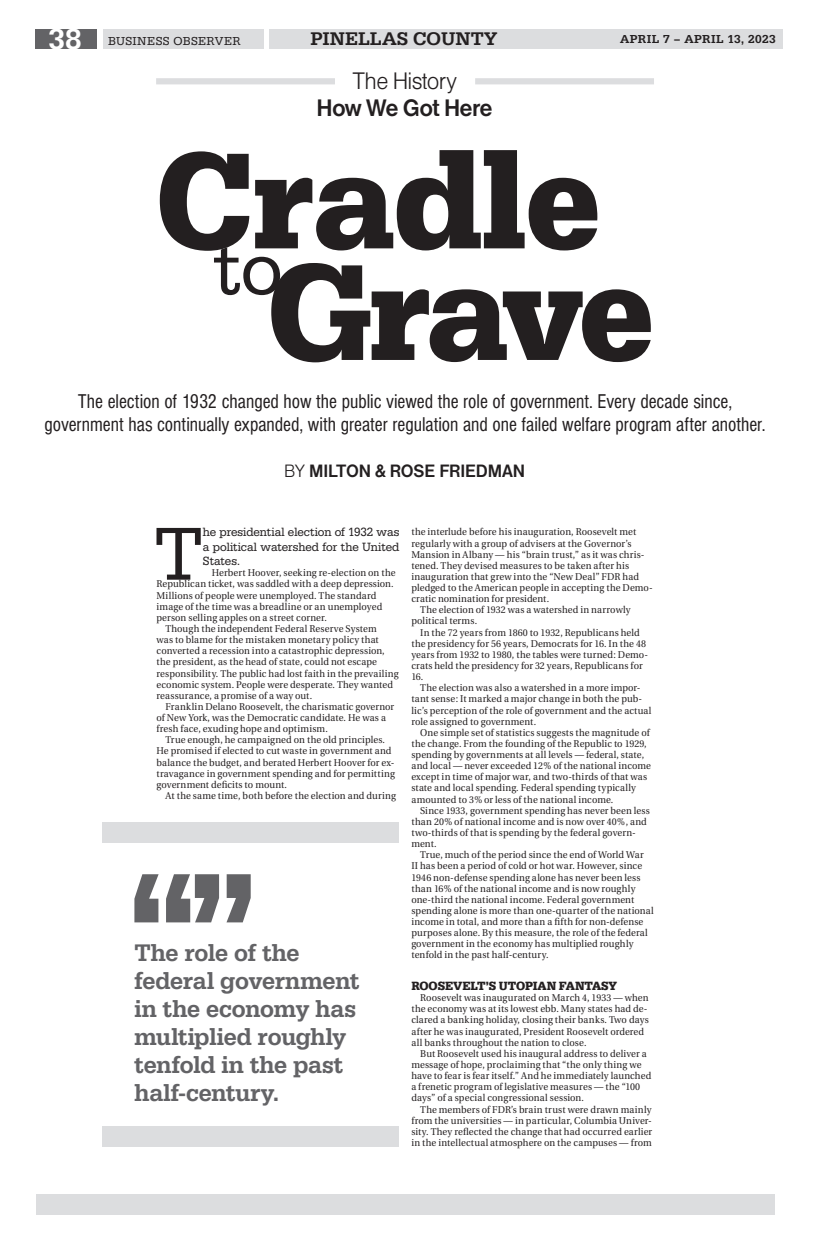
<style>
.page{position:relative;width:819px;height:1242px;background:#fff}
.page>*{position:absolute;margin:0;border:0;box-sizing:border-box;transform-origin:0 0}
.t1{font:700 141.8px "Serifa";letter-spacing:-.025em;color:#231f20;scale:.95 1}
.t2{font:78.3px "Serifa";color:#231f20;scale:.95 1}
.t3{font:77.6px "Serifa";color:#231f20;scale:.95 1}
.t4{font:500 30px "Serifa";color:#fff}
.t5{font:500 24.8px/28px "Serifa";letter-spacing:-.01em;color:#636366;scale:.95 1}
.t6{font:700 24.8px/26.9px "Nimbus San D";letter-spacing:-.03em;color:#231f20;text-align:center;scale:.95 1}
.t7{font:20.7px/22.8px "Nimbus San Con D";color:#231f20;text-align:center;scale:.95 1}
.t8{font:500 19px "Serifa";color:#231f20}
.t9{font:700 18.6px "Nimbus San D";letter-spacing:-.01em;color:#231f20;scale:.95 1}
.t10{font:12.4px/14.5px "Serifa";color:#231f20;text-align:justify;scale:.95 1}
.t11{font:700 12.4px "Serifa";letter-spacing:-.01em;color:#231f20;scale:.95 1}
.t12{font:500 12px "Serifa";letter-spacing:.03em;color:#231f20}
.t13{font:12px "Serifa";letter-spacing:.025em;color:#231f20}
.t14{font:9.8px "Utopia";letter-spacing:.01em;color:#231f20;scale:.95 1}
.s1{font-weight:300}
</style>
<div class="page">
<div style="left:269px;top:29px;width:514px;height:20px;background:#dcdddf"></div>
<div style="left:36px;top:29px;width:61px;height:20px;background:#636366"></div>
<div style="left:103px;top:29px;width:160px;height:20px;background:#dcdddf"></div>
<div style="left:36px;top:1194px;width:738px;height:21px;background:#dcdddf"></div>
<div style="left:156px;top:78px;width:179px;height:6px;background:#dcdddf"></div>
<div style="left:475px;top:78px;width:179px;height:6px;background:#dcdddf"></div>
<div style="left:102px;top:822px;width:297px;height:21px;background:#dcdddf"></div>
<div style="left:102px;top:1126px;width:297px;height:21px;background:#dcdddf"></div>
<svg style="left:134px;top:874px;width:117px;height:48px"></svg>
<h3 class="t4" style="left:49px;top:22px;width:35px">38</h3>
<p class="t13" style="left:108px;top:34px;width:134px">BUSINESS OBSERVER</p>
<h3 class="t8" style="left:310px;top:28px;width:188px">PINELLAS COUNTY</h3>
<p class="t12" style="left:620px;top:32px;width:157px">APRIL 7 – APRIL 13, 2023</p>
<p class="t6" style="left:317px;top:68px;width:187px"><span class="s1">The History<br></span>How We Got Here</p>
<p class="t1" style="left:156px;top:117px;width:469px">Cradle</p>
<p class="t2" style="left:214px;top:224px;width:74px">to</p>
<p class="t1" style="left:268px;top:228px;width:408px">Grave</p>
<p class="t7" style="left:45px;top:390px;width:760px">The election of 1932 changed how the public viewed the role of government. Every decade since, government has continually expanded, with greater regulation and one failed welfare program after another.</p>
<p class="t9" style="left:284px;top:460px;width:255px"><span class="s1">BY</span> MILTON &amp; ROSE FRIEDMAN</p>
<p class="t3" style="left:154px;top:510px;width:53px">T</p>
<p class="t10" style="left:203px;top:525px;width:208px">he presidential election of 1932 was a political watershed for the United States.</p>
<p class="t14" style="left:212px;top:568px;width:195px">Herbert Hoover, seeking re-election on the</p>
<p class="t14" style="left:157px;top:579px;width:251px">Republican ticket, was saddled with a deep depression.</p>
<p class="t14" style="left:157px;top:590px;width:233px">Millions of people were unemployed. The standard</p>
<p class="t14" style="left:157px;top:601px;width:239px">image of the time was a breadline or an unemployed</p>
<p class="t14" style="left:157px;top:612px;width:181px">person selling apples on a street corner.</p>
<p class="t14" style="left:165px;top:623px;width:224px">Though the independent Federal Reserve System</p>
<p class="t14" style="left:157px;top:634px;width:236px">was to blame for the mistaken monetary policy that</p>
<p class="t14" style="left:157px;top:646px;width:242px">converted a recession into a catastrophic depression,</p>
<p class="t14" style="left:157px;top:657px;width:234px">the president, as the head of state, could not escape</p>
<p class="t14" style="left:157px;top:668px;width:256px">responsibility. The public had lost faith in the prevailing</p>
<p class="t14" style="left:157px;top:679px;width:251px">economic system. People were desperate. They wanted</p>
<p class="t14" style="left:157px;top:690px;width:165px">reassurance, a promise of a way out.</p>
<p class="t14" style="left:165px;top:701px;width:242px">Franklin Delano Roosevelt, the charismatic governor</p>
<p class="t14" style="left:157px;top:712px;width:243px">of New York, was the Democratic candidate. He was a</p>
<p class="t14" style="left:157px;top:723px;width:182px">fresh face, exuding hope and optimism.</p>
<p class="t14" style="left:165px;top:735px;width:233px">True enough, he campaigned on the old principles.</p>
<p class="t14" style="left:157px;top:746px;width:249px">He promised if elected to cut waste in government and</p>
<p class="t14" style="left:157px;top:757px;width:252px">balance the budget, and berated Herbert Hoover for ex-</p>
<p class="t14" style="left:157px;top:768px;width:252px">travagance in government spending and for permitting</p>
<p class="t14" style="left:157px;top:779px;width:139px">government deficits to mount.</p>
<p class="t14" style="left:165px;top:790px;width:244px">At the same time, both before the election and during</p>
<p class="t5" style="left:134px;top:939px;width:238px">The role of the federal government in the economy has multiplied roughly tenfold in the past half-century.</p>
<p class="t14" style="left:411px;top:527px;width:238px">the interlude before his inauguration, Roosevelt met</p>
<p class="t14" style="left:411px;top:538px;width:233px">regularly with a group of advisers at the Governor’s</p>
<p class="t14" style="left:411px;top:549px;width:247px">Mansion in Albany — his “brain trust,” as it was chris-</p>
<p class="t14" style="left:411px;top:560px;width:231px">tened. They devised measures to be taken after his</p>
<p class="t14" style="left:411px;top:571px;width:241px">inauguration that grew into the “New Deal” FDR had</p>
<p class="t14" style="left:411px;top:582px;width:256px">pledged to the American people in accepting the Demo-</p>
<p class="t14" style="left:411px;top:593px;width:147px">cratic nomination for president.</p>
<p class="t14" style="left:420px;top:605px;width:223px">The election of 1932 was a watershed in narrowly</p>
<p class="t14" style="left:411px;top:616px;width:71px">political terms.</p>
<p class="t14" style="left:420px;top:627px;width:232px">In the 72 years from 1860 to 1932, Republicans held</p>
<p class="t14" style="left:411px;top:638px;width:249px">the presidency for 56 years, Democrats for 16. In the 48</p>
<p class="t14" style="left:411px;top:649px;width:251px">years from 1932 to 1980, the tables were turned: Demo-</p>
<p class="t14" style="left:411px;top:660px;width:245px">crats held the presidency for 32 years, Republicans for</p>
<p class="t14" style="left:411px;top:671px;width:14px">16.</p>
<p class="t14" style="left:420px;top:683px;width:233px">The election was also a watershed in a more impor-</p>
<p class="t14" style="left:411px;top:694px;width:245px">tant sense: It marked a major change in both the pub-</p>
<p class="t14" style="left:411px;top:705px;width:254px">lic’s perception of the role of government and the actual</p>
<p class="t14" style="left:411px;top:716px;width:133px">role assigned to government.</p>
<p class="t14" style="left:420px;top:727px;width:243px">One simple set of statistics suggests the magnitude of</p>
<p class="t14" style="left:411px;top:738px;width:249px">the change. From the founding of the Republic to 1929,</p>
<p class="t14" style="left:411px;top:749px;width:247px">spending by governments at all levels — federal, state,</p>
<p class="t14" style="left:411px;top:760px;width:254px">and local — never exceeded 12% of the national income</p>
<p class="t14" style="left:411px;top:772px;width:250px">except in time of major war, and two-thirds of that was</p>
<p class="t14" style="left:411px;top:783px;width:238px">state and local spending. Federal spending typically</p>
<p class="t14" style="left:411px;top:794px;width:214px">amounted to 3% or less of the national income.</p>
<p class="t14" style="left:420px;top:805px;width:243px">Since 1933, government spending has never been less</p>
<p class="t14" style="left:411px;top:816px;width:249px">than 20% of national income and is now over 40%, and</p>
<p class="t14" style="left:411px;top:827px;width:238px">two-thirds of that is spending by the federal govern-</p>
<p class="t14" style="left:411px;top:838px;width:28px">ment.</p>
<p class="t14" style="left:420px;top:850px;width:237px">True, much of the period since the end of World War</p>
<p class="t14" style="left:411px;top:861px;width:245px">II has been a period of cold or hot war. However, since</p>
<p class="t14" style="left:411px;top:872px;width:243px">1946 non-defense spending alone has never been less</p>
<p class="t14" style="left:411px;top:883px;width:237px">than 16% of the national income and is now roughly</p>
<p class="t14" style="left:411px;top:894px;width:236px">one-third the national income. Federal government</p>
<p class="t14" style="left:411px;top:905px;width:257px">spending alone is more than one-quarter of the national</p>
<p class="t14" style="left:411px;top:916px;width:246px">income in total, and more than a fifth for non-defense</p>
<p class="t14" style="left:411px;top:927px;width:250px">purposes alone. By this measure, the role of the federal</p>
<p class="t14" style="left:411px;top:939px;width:235px">government in the economy has multiplied roughly</p>
<p class="t14" style="left:411px;top:950px;width:146px">tenfold in the past half-century.</p>
<p class="t11" style="left:411px;top:979px;width:218px">ROOSEVELT’S UTOPIAN FANTASY</p>
<p class="t14" style="left:420px;top:992px;width:242px">Roosevelt was inaugurated on March 4, 1933 — when</p>
<p class="t14" style="left:411px;top:1004px;width:250px">the economy was at its lowest ebb. Many states had de-</p>
<p class="t14" style="left:411px;top:1015px;width:251px">clared a banking holiday, closing their banks. Two days</p>
<p class="t14" style="left:411px;top:1026px;width:247px">after he was inaugurated, President Roosevelt ordered</p>
<p class="t14" style="left:411px;top:1037px;width:186px">all banks throughout the nation to close.</p>
<p class="t14" style="left:420px;top:1048px;width:240px">But Roosevelt used his inaugural address to deliver a</p>
<p class="t14" style="left:411px;top:1059px;width:244px">message of hope, proclaiming that “the only thing we</p>
<p class="t14" style="left:411px;top:1070px;width:254px">have to fear is fear itself.” And he immediately launched</p>
<p class="t14" style="left:411px;top:1082px;width:242px">a frenetic program of legislative measures — the “100</p>
<p class="t14" style="left:411px;top:1093px;width:183px">days” of a special congressional session.</p>
<p class="t14" style="left:420px;top:1104px;width:245px">The members of FDR’s brain trust were drawn mainly</p>
<p class="t14" style="left:411px;top:1115px;width:255px">from the universities — in particular, Columbia Univer-</p>
<p class="t14" style="left:411px;top:1126px;width:255px">sity. They reflected the change that had occurred earlier</p>
<p class="t14" style="left:411px;top:1137px;width:255px">in the intellectual atmosphere on the campuses — from</p>
</div>
